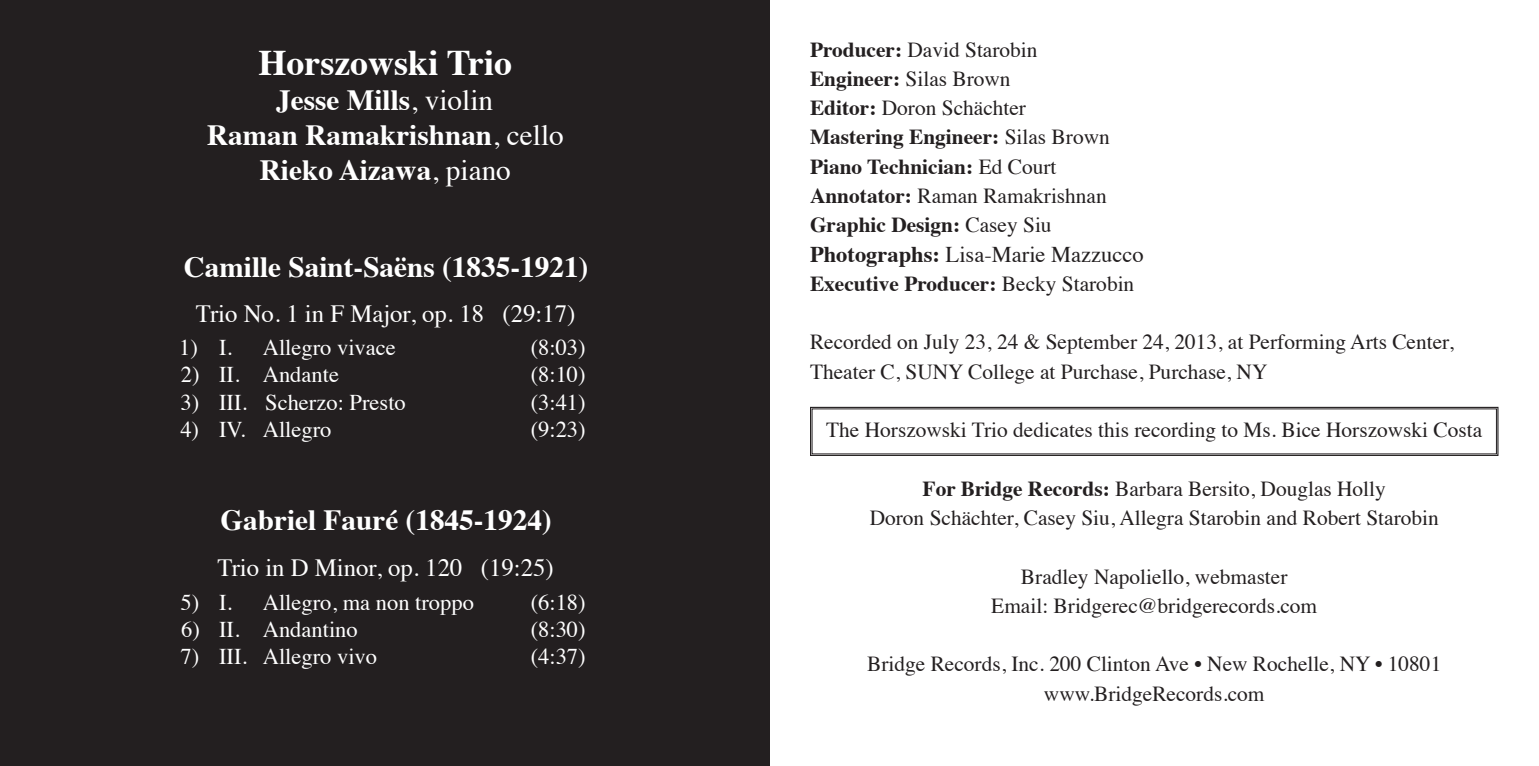
<style>
.page{position:relative;width:1539px;height:766px;background:#fff}
.page>*{position:absolute;margin:0;border:0;box-sizing:border-box;transform-origin:0 0}
.t1{font:700 36px "Times";color:#fff}
.t2{font:700 29.25px "Times";color:#fff}
.t3{font:24.75px "Times";color:#fff}
.t4{font:22.5px "Times";color:#fff}
.t5{font:22.5px "Times";color:#231f20}
.t6{font:21.38px/29.2px "Times";color:#231f20}
.t7{font:700 21.38px "Times";color:#231f20}
.s1{font-weight:400}
.s2{font-weight:700}
</style>
<div class="page">
<div style="left:0;top:0;width:770px;height:765px;background:#231f20"></div>
<svg style="left:810px;top:406px;width:689px;height:50px"></svg>
<p class="t1" style="left:258px;top:28px;width:255px">Horszowski Trio</p>
<p class="t2" style="left:276px;top:72px;width:218px">Jesse Mills<span class="s1">, violin</span></p>
<p class="t2" style="left:207px;top:107px;width:358px">Raman Ramakrishnan<span class="s1">, cello</span></p>
<p class="t2" style="left:260px;top:142px;width:253px">Rieko Aizawa<span class="s1">, piano</span></p>
<p class="t2" style="left:184px;top:239px;width:406px">Camille Saint-Saëns (1835-1921)</p>
<p class="t3" style="left:196px;top:290px;width:381px">Trio No. 1 in F Major, op. 18 (29:17)</p>
<p class="t4" style="left:179px;top:327px;width:20px">1)</p>
<p class="t4" style="left:181px;top:354px;width:20px">2)</p>
<p class="t4" style="left:181px;top:381px;width:20px">3)</p>
<p class="t4" style="left:180px;top:408px;width:20px">4)</p>
<p class="t4" style="left:219px;top:327px;width:15px">I.</p>
<p class="t4" style="left:219px;top:354px;width:22px">II.</p>
<p class="t4" style="left:219px;top:381px;width:30px">III.</p>
<p class="t4" style="left:219px;top:408px;width:28px">IV.</p>
<p class="t4" style="left:263px;top:327px;width:135px">Allegro vivace</p>
<p class="t4" style="left:263px;top:354px;width:78px">Andante</p>
<p class="t4" style="left:265px;top:381px;width:142px">Scherzo: Presto</p>
<p class="t4" style="left:263px;top:408px;width:70px">Allegro</p>
<p class="t4" style="left:531px;top:327px;width:56px">(8:03)</p>
<p class="t4" style="left:531px;top:354px;width:56px">(8:10)</p>
<p class="t4" style="left:531px;top:381px;width:56px">(3:41)</p>
<p class="t4" style="left:531px;top:408px;width:56px">(9:23)</p>
<p class="t4" style="left:181px;top:580px;width:20px">5)</p>
<p class="t4" style="left:181px;top:607px;width:20px">6)</p>
<p class="t4" style="left:181px;top:634px;width:20px">7)</p>
<p class="t2" style="left:220px;top:492px;width:333px">Gabriel Fauré (1845-1924)</p>
<p class="t3" style="left:217px;top:544px;width:338px">Trio in D Minor, op. 120 (19:25)</p>
<p class="t4" style="left:219px;top:580px;width:15px">I.</p>
<p class="t4" style="left:219px;top:607px;width:22px">II.</p>
<p class="t4" style="left:219px;top:634px;width:30px">III.</p>
<p class="t4" style="left:263px;top:580px;width:213px">Allegro, ma non troppo</p>
<p class="t4" style="left:263px;top:607px;width:96px">Andantino</p>
<p class="t4" style="left:263px;top:634px;width:116px">Allegro vivo</p>
<p class="t4" style="left:531px;top:580px;width:56px">(6:18)</p>
<p class="t4" style="left:531px;top:607px;width:56px">(8:30)</p>
<p class="t4" style="left:531px;top:634px;width:56px">(4:37)</p>
<p class="t6" style="left:810px;top:33px;width:229px"><span class="s2">Producer:</span> David Starobin</p>
<p class="t6" style="left:810px;top:62px;width:202px"><span class="s2">Engineer:</span> Silas Brown</p>
<p class="t6" style="left:810px;top:91px;width:218px"><span class="s2">Editor:</span> Doron Schächter</p>
<p class="t7" style="left:810px;top:117px;width:301px">Mastering Engineer: <span class="s1">Silas Brown</span></p>
<p class="t7" style="left:810px;top:146px;width:248px">Piano Technician: <span class="s1">Ed Court</span></p>
<p class="t6" style="left:810px;top:179px;width:298px"><span class="s2">Annotator:</span> Raman Ramakrishnan</p>
<p class="t7" style="left:810px;top:204px;width:243px">Graphic Design: <span class="s1">Casey Siu</span></p>
<p class="t5" style="left:810px;top:233px;width:335px"><span class="s2">Photographs:</span> Lisa-Marie Mazzucco</p>
<p class="t7" style="left:810px;top:263px;width:326px">Executive Producer: <span class="s1">Becky Starobin</span></p>
<p class="t6" style="left:810px;top:325px;width:645px">Recorded on July 23, 24 &amp; September 24, 2013, at Performing Arts Center,<br>Theater C, SUNY College at Purchase, Purchase, NY</p>
<p class="t6" style="left:826px;top:413px;width:658px">The Horszowski Trio dedicates this recording to Ms. Bice Horszowski Costa</p>
<p class="t6" style="left:923px;top:472px;width:465px"><span class="s2">For Bridge Records:</span> Barbara Bersito, Douglas Holly</p>
<p class="t6" style="left:870px;top:501px;width:571px">Doron Schächter, Casey Siu, Allegra Starobin and Robert Starobin</p>
<p class="t6" style="left:1021px;top:559px;width:268px">Bradley Napoliello, webmaster</p>
<p class="t6" style="left:991px;top:589px;width:327px">Email: Bridgerec@bridgerecords.com</p>
<p class="t6" style="left:867px;top:647px;width:576px">Bridge Records, Inc. 200 Clinton Ave • New Rochelle, NY • 10801</p>
<p class="t6" style="left:1044px;top:676px;width:222px">www.BridgeRecords.com</p>
</div>
